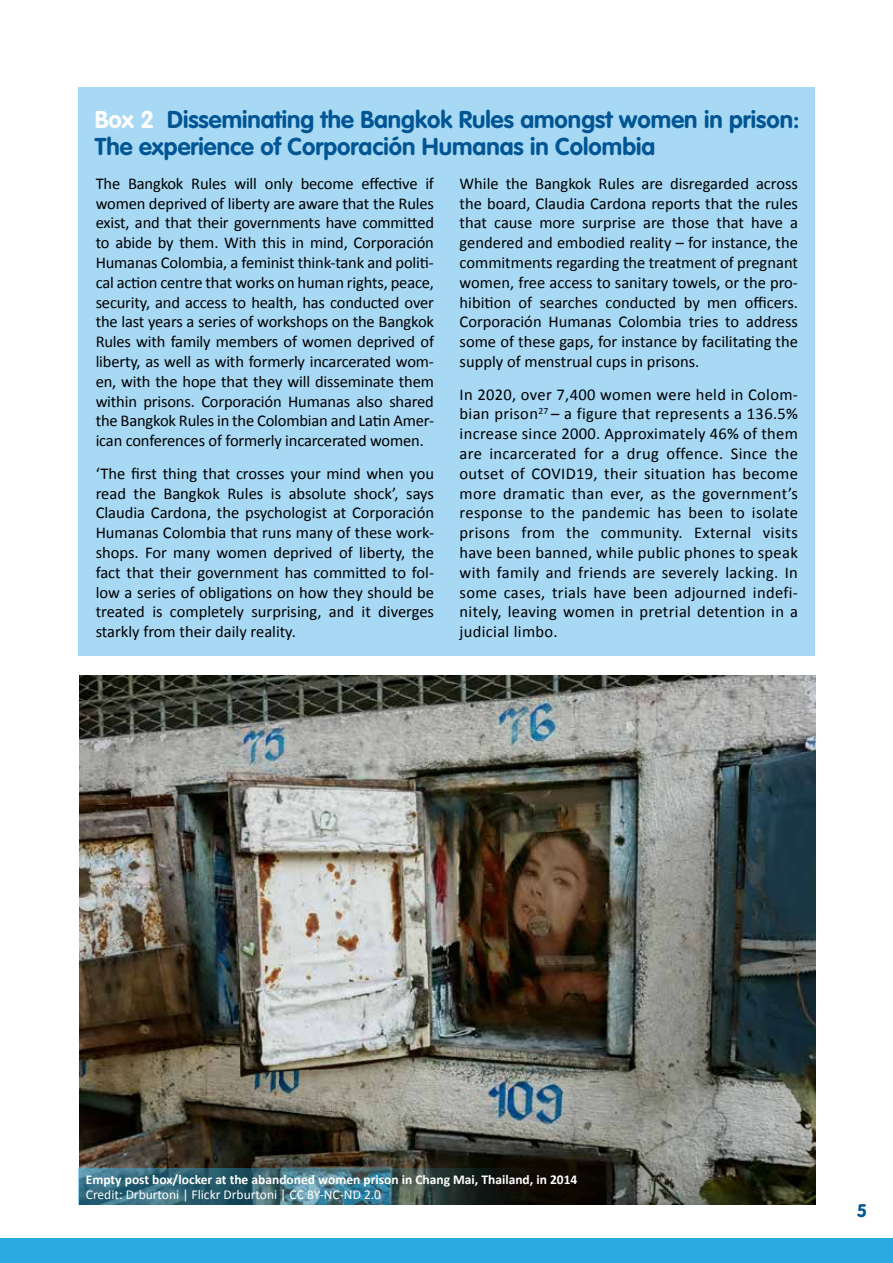
<style>
.page{position:relative;width:893px;height:1263px;background:#fff}
.page>*{position:absolute;margin:0;border:0;box-sizing:border-box;transform-origin:0 0}
.t1{font:700 24px/27px "VAG Rounded LT Pro";color:#005594}
.t2{font:700 18px "VAG Rounded LT Pro";color:#005594}
.t3{font:16.5px/19.8px "Calibri";color:#000;text-align:justify}
.t4{font:700 13.5px "Calibri";color:#fff}
.t5{font:13.5px "Calibri";color:#fff}
.s1{color:#fff}
</style>
<div class="page">
<div style="left:0;top:1238px;width:893px;height:25px;background:#29abe2"></div>
<div style="left:79px;top:87px;width:736px;height:569px;background:#a7d8f4"></div>
<img style="left:80px;top:675px;width:735px;height:493px">
<img style="left:79px;top:1168px;width:736px;height:37px">
<h1 class="t1" style="left:95px;top:106px;width:706px"><span class="s1">Box 2</span> Disseminating the Bangkok Rules amongst women in prison:<br>The experience of Corporación Humanas in Colombia</h1>
<p class="t3" style="left:96px;top:174px;width:340px">The Bangkok Rules will only become effective if women deprived of liberty are aware that the Rules exist, and that their governments have committed to abide by them. With this in mind, Corporación Humanas Colombia, a feminist think-tank and politi&shy;cal action centre that works on human rights, peace, security, and access to health, has conducted over the last years a series of workshops on the Bangkok Rules with family members of women deprived of liberty, as well as with formerly incarcerated wom&shy;en, with the hope that they will disseminate them within prisons. Corporación Humanas also shared the Bangkok Rules in the Colombian and Latin Amer&shy;ican conferences of formerly incarcerated women.</p>
<p class="t3" style="left:96px;top:463px;width:340px">‘The first thing that crosses your mind when you read the Bangkok Rules is absolute shock’, says Claudia Cardona, the psychologist at Corporación Humanas Colombia that runs many of these work&shy;shops. For many women deprived of liberty, the fact that their government has committed to fol&shy;low a series of obligations on how they should be treated is completely surprising, and it diverges starkly from their daily reality.</p>
<p class="t3" style="left:460px;top:174px;width:340px">While the Bangkok Rules are disregarded across the board, Claudia Cardona reports that the rules that cause more surprise are those that have a gendered and embodied reality – for instance, the commitments regarding the treatment of pregnant women, free access to sanitary towels, or the pro&shy;hibition of searches conducted by men officers.<br>Corporación Humanas Colombia tries to address some of these gaps, for instance by facilitating the supply of menstrual cups in prisons.</p>
<p class="t3" style="left:460px;top:384px;width:340px">In 2020, over 7,400 women were held in Colom&shy;bian prison<sup>27</sup> – a figure that represents a 136.5% increase since 2000. Approximately 46% of them are incarcerated for a drug offence. Since the outset of COVID19, their situation has become more dramatic than ever, as the government’s response to the pandemic has been to isolate prisons from the community. External visits have been banned, while public phones to speak with family and friends are severely lacking. In some cases, trials have been adjourned indefi&shy;nitely, leaving women in pretrial detention in a judicial limbo.</p>
<p class="t4" style="left:86px;top:1171px;width:493px">Empty post box/locker at the abandoned women prison in Chang Mai, Thailand, in 2014</p>
<p class="t5" style="left:86px;top:1186px;width:297px">Credit: Drburtoni | Flickr Drburtoni | CC BY-NC-ND 2.0</p>
<p class="t2" style="left:857px;top:1199px;width:12px">5</p>
</div>
